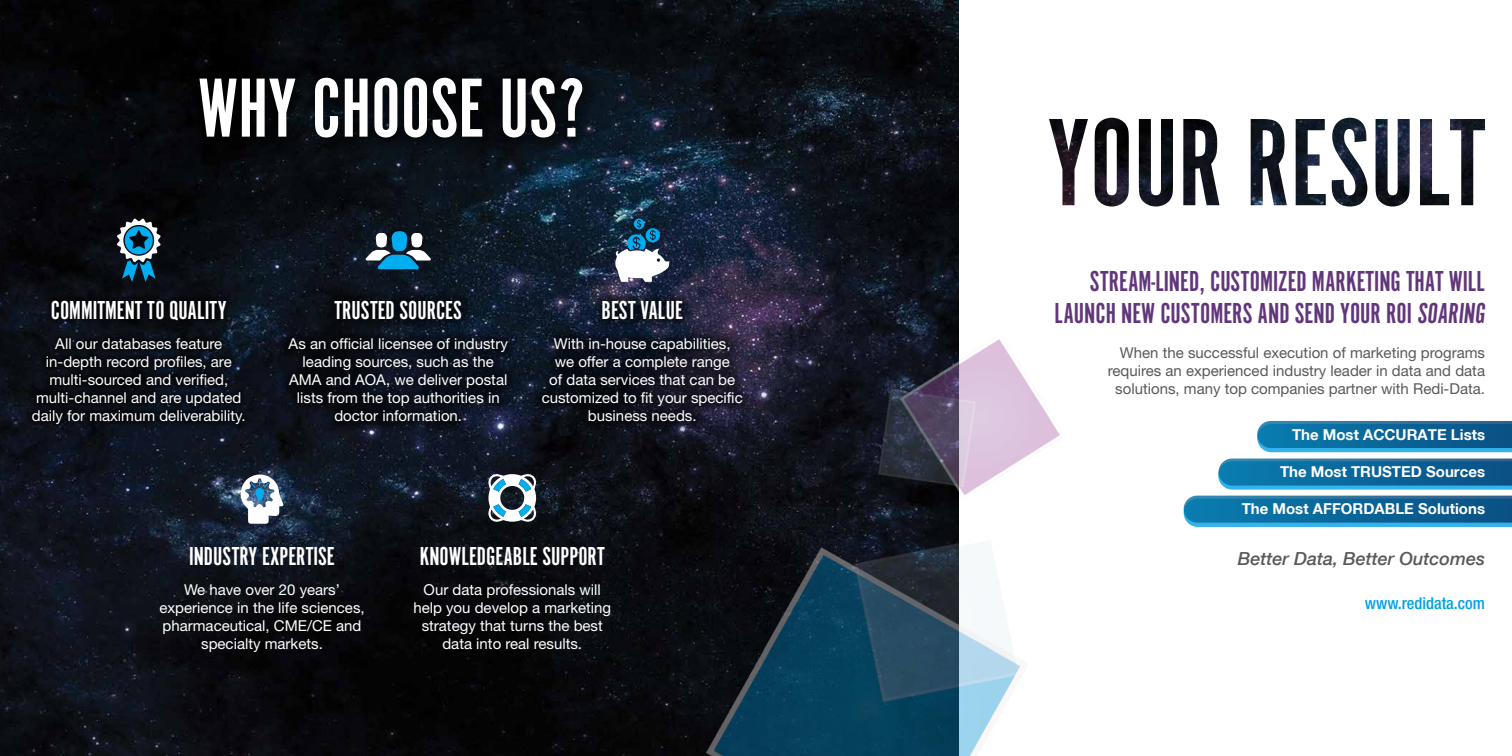
<style>
.page{position:relative;width:1512px;height:756px;background:#fff}
.page>*{position:absolute;margin:0;border:0;box-sizing:border-box;transform-origin:0 0}
.t1{font:87px "Alternate Got No 1 D";color:#fff}
.t2{font:30px/31.5px "Alternate Got No 1 D";color:#61367a;text-align:right}
.t3{font:27px "Alternate Got No 1 D";color:#fff}
.t4{font:italic 500 18px "Helvetica Neue LT Std";color:#58595b}
.t5{font:500 condensed 16.5px "Helvetica Neue";color:#00a1e4}
.t6{font:15px/18px "Helvetica Neue LT Std";color:#fff;text-align:center}
.t7{font:15px/18px "Helvetica Neue LT Std";color:#58595b;text-align:right}
.t8{font:700 15px "Helvetica Neue LT Std";color:#fff}
</style>
<div class="page">
<svg style="left:1257px;top:421px;width:255px;height:31px;background:#1573a5"></svg>
<svg style="left:1218px;top:459px;width:294px;height:31px;background:#1874a6"></svg>
<svg style="left:1184px;top:496px;width:328px;height:31px;background:#1573a5"></svg>
<img style="left:1049px;top:118px;width:436px;height:89px">
<img style="left:0;top:0;width:958px;height:756px">
<div style="left:181px;top:59px;width:420px;height:98px;background:#000;opacity:.51"></div>
<svg style="left:117px;top:218px;width:44px;height:64px"></svg>
<svg style="left:365px;top:231px;width:66px;height:38px"></svg>
<svg style="left:615px;top:219px;width:54px;height:63px"></svg>
<svg style="left:239px;top:473px;width:45px;height:51px"></svg>
<svg style="left:488px;top:474px;width:49px;height:48px"></svg>
<div style="left:26px;top:294px;width:224px;height:136px;background:#000;opacity:.58"></div>
<div style="left:529px;top:288px;width:226px;height:146px;background:#000;opacity:.58"></div>
<div style="left:277px;top:288px;width:243px;height:146px;background:#000;opacity:.58"></div>
<img style="left:706px;top:536px;width:320px;height:220px">
<img style="left:878px;top:336px;width:183px;height:163px">
<h1 class="t1" style="left:198px;top:64px;width:389px">WHY CHOOSE US?</h1>
<h3 class="t3" style="left:51px;top:296px;width:177px">COMMITMENT TO QUALITY</h3>
<p class="t6" style="left:32px;top:334px;width:215px">All our databases feature in-depth record profiles, are multi-sourced and verified, multi-channel and are updated daily for maximum deliverability.</p>
<h3 class="t3" style="left:335px;top:296px;width:129px">TRUSTED SOURCES</h3>
<p class="t6" style="left:289px;top:334px;width:221px">As an official licensee of industry leading sources, such as the<br>AMA and AOA, we deliver postal lists from the top authorities in doctor information.</p>
<h3 class="t3" style="left:602px;top:296px;width:83px">BEST VALUE</h3>
<p class="t6" style="left:542px;top:334px;width:203px">With in-house capabilities,<br>we offer a complete range<br>of data services that can be customized to fit your specific business needs.</p>
<h3 class="t3" style="left:189px;top:542px;width:147px">INDUSTRY EXPERTISE</h3>
<p class="t6" style="left:159px;top:580px;width:207px">We have over 20 years’ experience in the life sciences, pharmaceutical, CME/CE and specialty markets.</p>
<h3 class="t3" style="left:420px;top:542px;width:187px">KNOWLEDGEABLE SUPPORT</h3>
<p class="t6" style="left:413px;top:580px;width:199px">Our data professionals will help you develop a marketing strategy that turns the best data into real results.</p>
<h2 class="t2" style="left:1054px;top:265px;width:435px">STREAM-LINED, CUSTOMIZED MARKETING THAT WILL<br>LAUNCH NEW CUSTOMERS AND SEND YOUR ROI SOARING</h2>
<p class="t7" style="left:1108px;top:343px;width:379px">When the successful execution of marketing programs requires an experienced industry leader in data and data solutions, many top companies partner with Redi-Data.</p>
<p class="t8" style="left:1292px;top:426px;width:195px">The Most ACCURATE Lists</p>
<p class="t8" style="left:1280px;top:463px;width:207px">The Most TRUSTED Sources</p>
<p class="t8" style="left:1242px;top:500px;width:245px">The Most AFFORDABLE Solutions</p>
<p class="t4" style="left:1238px;top:548px;width:249px">Better Data, Better Outcomes</p>
<p class="t5" style="left:1365px;top:593px;width:122px">www.redidata.com</p>
</div>
